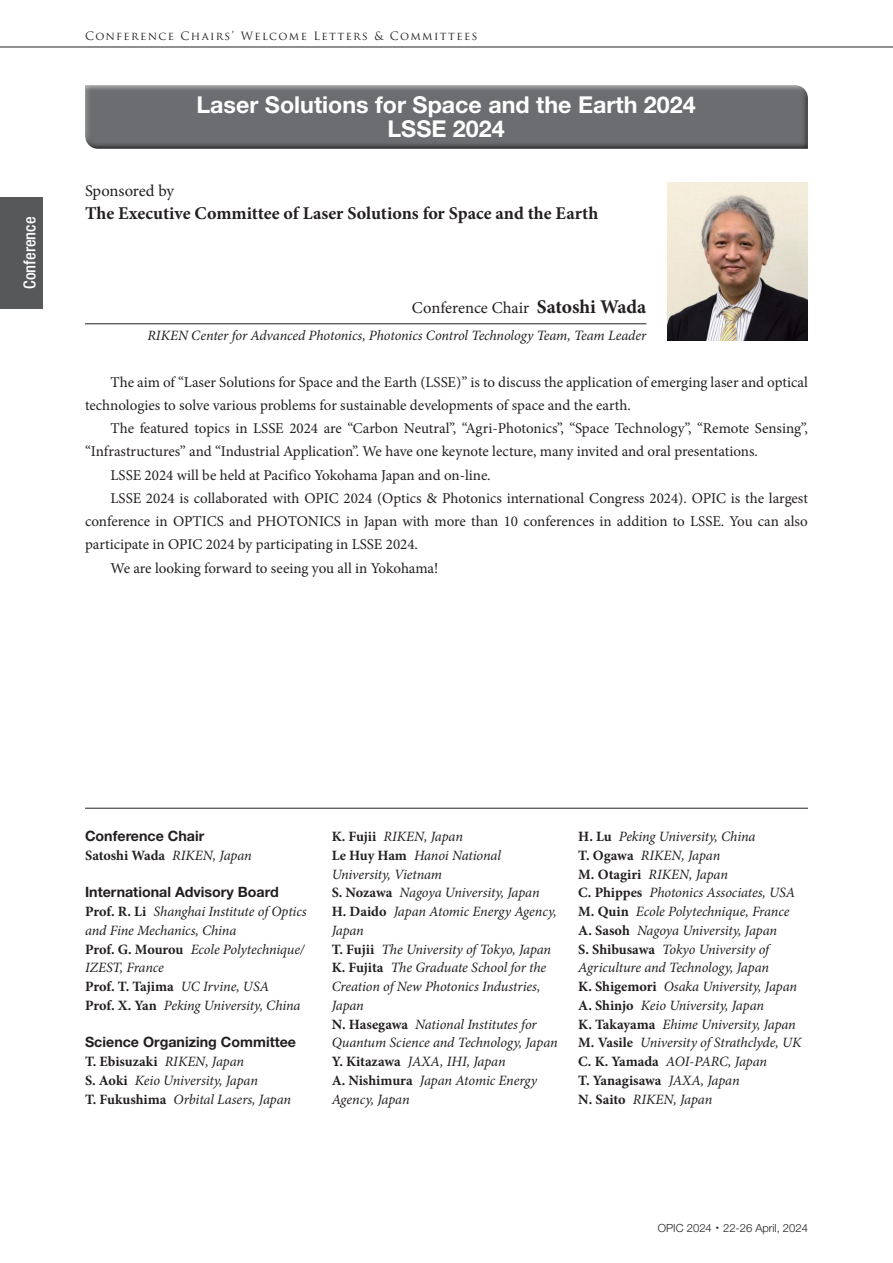
<style>
.page{position:relative;width:893px;height:1263px;background:#fff}
.page>*{position:absolute;margin:0;border:0;box-sizing:border-box;transform-origin:0 0}
.t1{font:700 23.25px/24px "Helvetica Neue LT Std";color:#fff;text-align:center}
.t2{font:700 18px "Minion Pro";color:#231f20}
.t3{font:16.5px "Minion Pro";letter-spacing:-.005em;color:#231f20}
.t4{font:500 condensed 16.5px "Helvetica Neue LT Std";color:#fff}
.t5{font:15px/23.2px "Minion Pro";letter-spacing:-.005em;color:#231f20}
.t6{font:italic 14.25px/18.8px "Minion Pro";letter-spacing:-.01em;color:#231f20}
.t7{font:700 14.25px "Helvetica Neue LT Std";color:#231f20}
.t8{font:700 14.25px "Minion Pro";color:#231f20}
.t9{font:11.25px "Trajan Pro";letter-spacing:.125em;color:#231f20}
.t10{font:300 11.25px "Helvetica Neue LT Std";color:#231f20}
.s1{font-weight:700;font-size:19.5px}
.s2{font-weight:400;font-style:italic}
.s3{font-weight:700;font-style:normal}
.s4{font-family:"Koz Min Pro";font-weight:200}
</style>
<div class="page">
<div style="left:85px;top:86px;width:724px;height:63px;background:#231f20;opacity:.75"></div>
<img style="left:668px;top:183px;width:140px;height:157px">
<hr style="left:85px;top:324px;width:561px;height:1px;background:#231f20">
<hr style="left:85px;top:808px;width:723px;height:1px;background:#231f20">
<div style="left:0;top:197px;width:43px;height:112px;background:#57585a"></div>
<hr style="left:0;top:47px;width:893px;height:1px;background:#231f20">
<p class="t4" style="left:20px;top:289px;width:74px;rotate:-90deg">Conference</p>
<p class="t9" style="left:85px;top:29px;width:394px">Conference Chairs’ Welcome Letters &amp; Committees</p>
<h1 class="t1" style="left:196px;top:92px;width:501px">Laser Solutions for Space and the Earth 2024<br>LSSE 2024</h1>
<p class="t3" style="left:85px;top:180px;width:91px">Sponsored by</p>
<p class="t2" style="left:85px;top:201px;width:515px">The Executive Committee of Laser Solutions for Space and the Earth</p>
<p class="t3" style="left:412px;top:297px;width:236px">Conference Chair <span class="s1">Satoshi Wada</span></p>
<p class="t6" style="left:147px;top:326px;width:500px">RIKEN Center for Advanced Photonics, Photonics Control Technology Team, Team Leader</p>
<p class="t5" style="left:85px;top:370px;width:724px;text-indent:26px">The aim of “Laser Solutions for Space and the Earth (LSSE)” is to discuss the application of emerging laser and optical technologies to solve various problems for sustainable developments of space and the earth.</p>
<p class="t5" style="left:111px;top:417px;width:699px">The featured topics in LSSE 2024 are “Carbon Neutral”, “Agri-Photonics”, “Space Technology”, “Remote Sensing”,</p>
<p class="t5" style="left:85px;top:440px;width:674px">“Infrastructures” and “Industrial Application”. We have one keynote lecture, many invited and oral presentations.</p>
<p class="t5" style="left:111px;top:463px;width:382px">LSSE 2024 will be held at Pacifico Yokohama Japan and on-line.</p>
<p class="t5" style="left:111px;top:486px;width:699px">LSSE 2024 is collaborated with OPIC 2024 (Optics &amp; Photonics international Congress 2024). OPIC is the largest</p>
<p class="t5" style="left:85px;top:510px;width:724px">conference in OPTICS and PHOTONICS in Japan with more than 10 conferences in addition to LSSE. You can also</p>
<p class="t5" style="left:85px;top:533px;width:334px">participate in OPIC 2024 by participating in LSSE 2024.</p>
<p class="t5" style="left:111px;top:556px;width:329px">We are looking forward to seeing you all in Yokohama!</p>
<p class="t7" style="left:85px;top:827px;width:121px">Conference Chair</p>
<p class="t8" style="left:85px;top:845px;width:168px">Satoshi Wada <span class="s2">RIKEN, Japan</span></p>
<p class="t7" style="left:85px;top:883px;width:195px">International Advisory Board</p>
<p class="t6" style="left:85px;top:902px;width:223px"><span class="s3">Prof. R. Li</span> Shanghai Institute of Optics and Fine Mechanics, China<br><span class="s3">Prof. G. Mourou</span> Ecole Polytechnique/<br>IZEST, France<br><span class="s3">Prof. T. Tajima</span> UC Irvine, USA<br><span class="s3">Prof. X. Yan</span> Peking University, China</p>
<p class="t7" style="left:85px;top:1033px;width:213px">Science Organizing Committee</p>
<p class="t6" style="left:85px;top:1052px;width:208px"><span class="s3">T. Ebisuzaki</span> RIKEN, Japan<br><span class="s3">S. Aoki</span> Keio University, Japan<br><span class="s3">T. Fukushima</span> Orbital Lasers, Japan</p>
<p class="t6" style="left:332px;top:827px;width:227px"><span class="s3">K. Fujii</span> RIKEN, Japan<br><span class="s3">Le Huy Ham</span> Hanoi National<br>University, Vietnam<br><span class="s3">S. Nozawa</span> Nagoya University, Japan<br><span class="s3">H. Daido</span> Japan Atomic Energy Agency,<br>Japan<br><span class="s3">T. Fujii</span> The University of Tokyo, Japan<br><span class="s3">K. Fujita</span> The Graduate School for the<br>Creation of New Photonics Industries,<br>Japan<br><span class="s3">N. Hasegawa</span> National Institutes for<br>Quantum Science and Technology, Japan<br><span class="s3">Y. Kitazawa</span> JAXA, IHI, Japan<br><span class="s3">A. Nishimura</span> Japan Atomic Energy<br>Agency, Japan</p>
<p class="t6" style="left:578px;top:827px;width:225px"><span class="s3">H. Lu</span> Peking University, China<br><span class="s3">T. Ogawa</span> RIKEN, Japan<br><span class="s3">M. Otagiri</span> RIKEN, Japan<br><span class="s3">C. Phippes</span> Photonics Associates, USA<br><span class="s3">M. Quin</span> Ecole Polytechnique, France<br><span class="s3">A. Sasoh</span> Nagoya University, Japan<br><span class="s3">S. Shibusawa</span> Tokyo University of<br>Agriculture and Technology, Japan<br><span class="s3">K. Shigemori</span> Osaka University, Japan<br><span class="s3">A. Shinjo</span> Keio University, Japan<br><span class="s3">K. Takayama</span> Ehime University, Japan<br><span class="s3">M. Vasile</span> University of Strathclyde, UK<br><span class="s3">C. K. Yamada</span> AOI-PARC, Japan<br><span class="s3">T. Yanagisawa</span> JAXA, Japan<br><span class="s3">N. Saito</span> RIKEN, Japan</p>
<p class="t10" style="left:658px;top:1221px;width:152px">OPIC 2024<span class="s4">・</span>22-26 April, 2024</p>
</div>
